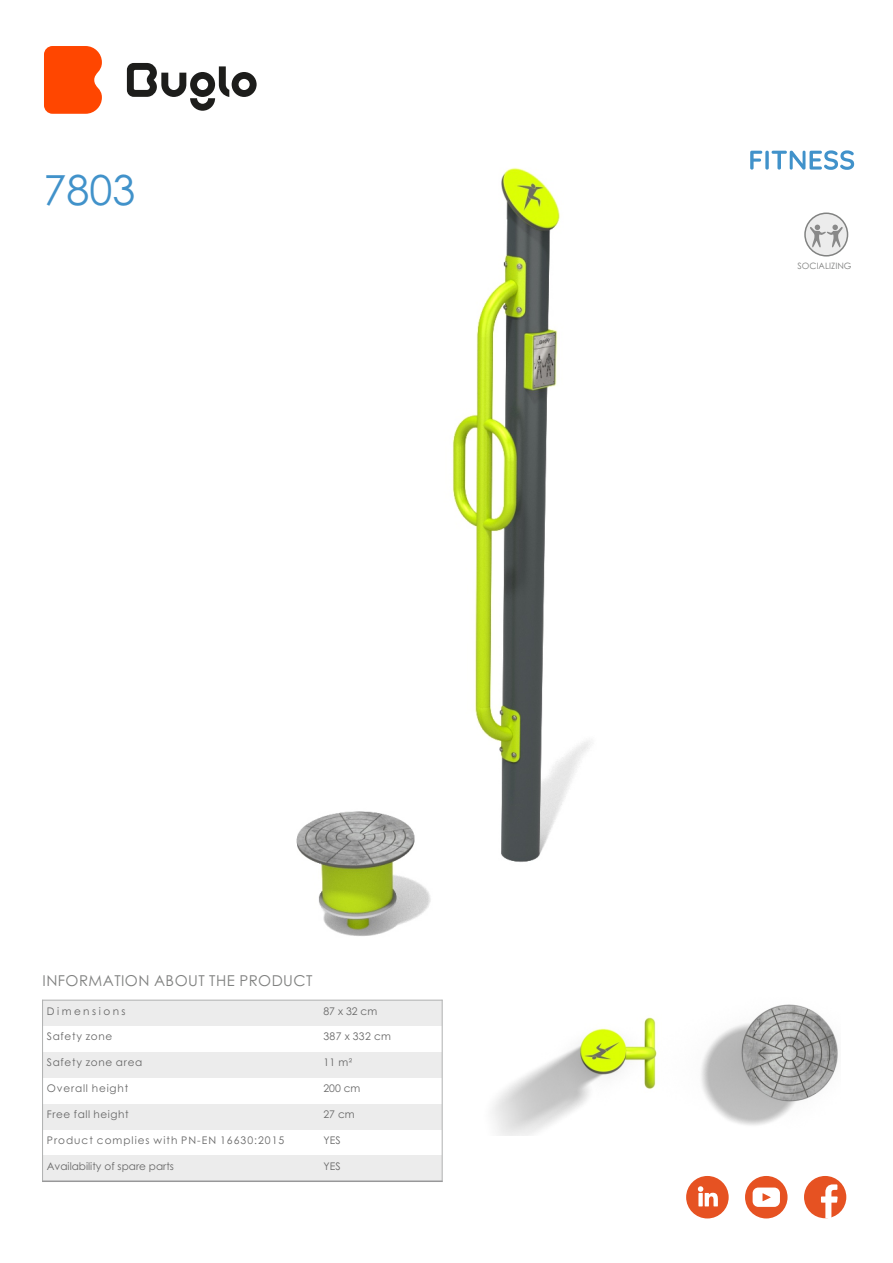
<style>
.page{position:relative;width:893px;height:1263px;background:#fff}
.page>*{position:absolute;margin:0;border:0;box-sizing:border-box;transform-origin:0 0}
.t1{font:41.4px "Century Gothic";color:#4192ca}
.t2{font:15px "Century Gothic";letter-spacing:.03em;color:#818281}
.t3{font:10.5px "Century Gothic";letter-spacing:.065em;color:#676767}
.t4{font:10.5px "Century Gothic";letter-spacing:.095em;color:#676767}
.t5{font:10.5px "Century Gothic";color:#676767}
.t6{font:10.5px "Century Gothic";letter-spacing:.235em;color:#676767}
.t7{font:8.7px "Century Gothic";color:#818281}
</style>
<div class="page">
<div style="left:43px;top:1000px;width:276px;height:25px;background:#ececec"></div>
<div style="left:319px;top:1000px;width:123px;height:25px;background:#ececec"></div>
<div style="left:43px;top:1052px;width:276px;height:26px;background:#ececec"></div>
<div style="left:319px;top:1052px;width:123px;height:26px;background:#ececec"></div>
<div style="left:43px;top:1104px;width:276px;height:25px;background:#ececec"></div>
<div style="left:319px;top:1104px;width:123px;height:25px;background:#ececec"></div>
<div style="left:43px;top:1155px;width:276px;height:26px;background:#ececec"></div>
<div style="left:319px;top:1155px;width:123px;height:26px;background:#ececec"></div>
<hr style="left:42px;top:1000px;width:1px;height:182px;background:#afb0b0">
<hr style="left:442px;top:1000px;width:1px;height:182px;background:#afb0b0">
<hr style="left:42px;top:1180px;width:401px;height:2px;background:#989899">
<hr style="left:42px;top:1000px;width:401px;height:1px;background:#afb0b0">
<img style="left:296px;top:167px;width:295px;height:769px">
<img style="left:492px;top:1004px;width:346px;height:132px">
<svg style="left:804px;top:212px;width:44px;height:45px"></svg>
<svg style="left:810px;top:225px;width:33px;height:22px"></svg>
<svg style="left:750px;top:150px;width:104px;height:20px"></svg>
<div style="left:686px;top:1176px;width:43px;height:42px;background:#e65222;border-radius:50%"></div>
<svg style="left:698px;top:1186px;width:20px;height:20px"></svg>
<div style="left:804px;top:1176px;width:42px;height:42px;background:#e65222;border-radius:50%"></div>
<svg style="left:821px;top:1184px;width:17px;height:34px"></svg>
<div style="left:745px;top:1176px;width:42px;height:42px;background:#e65222;border-radius:50%"></div>
<svg style="left:753px;top:1187px;width:27px;height:20px"></svg>
<svg style="left:127px;top:63px;width:130px;height:48px"></svg>
<svg style="left:44px;top:46px;width:58px;height:68px;background:#ff5312"></svg>
<h1 class="t1" style="left:43px;top:173px;width:93px">7803</h1>
<h2 class="t2" style="left:43px;top:975px;width:271px">INFORMATION ABOUT THE PRODUCT</h2>
<p class="t6" style="left:47px;top:1007px;width:80px">Dimensions</p>
<p class="t3" style="left:323px;top:1007px;width:55px">87 x 32 cm</p>
<p class="t3" style="left:47px;top:1032px;width:67px">Safety zone</p>
<p class="t3" style="left:323px;top:1032px;width:69px">387 x 332 cm</p>
<p class="t3" style="left:47px;top:1058px;width:97px">Safety zone area</p>
<p class="t3" style="left:323px;top:1058px;width:30px">11 m²</p>
<p class="t3" style="left:47px;top:1084px;width:83px">Overall height</p>
<p class="t3" style="left:323px;top:1084px;width:39px">200 cm</p>
<p class="t3" style="left:47px;top:1110px;width:83px">Free fall height</p>
<p class="t3" style="left:323px;top:1110px;width:33px">27 cm</p>
<p class="t4" style="left:47px;top:1136px;width:239px">Product complies with PN-EN 16630:2015</p>
<p class="t3" style="left:323px;top:1136px;width:19px">YES</p>
<p class="t5" style="left:47px;top:1162px;width:129px">Availability of spare parts</p>
<p class="t3" style="left:323px;top:1162px;width:19px">YES</p>
<p class="t7" style="left:797px;top:262px;width:55px">SOCIALIZING</p>
</div>
